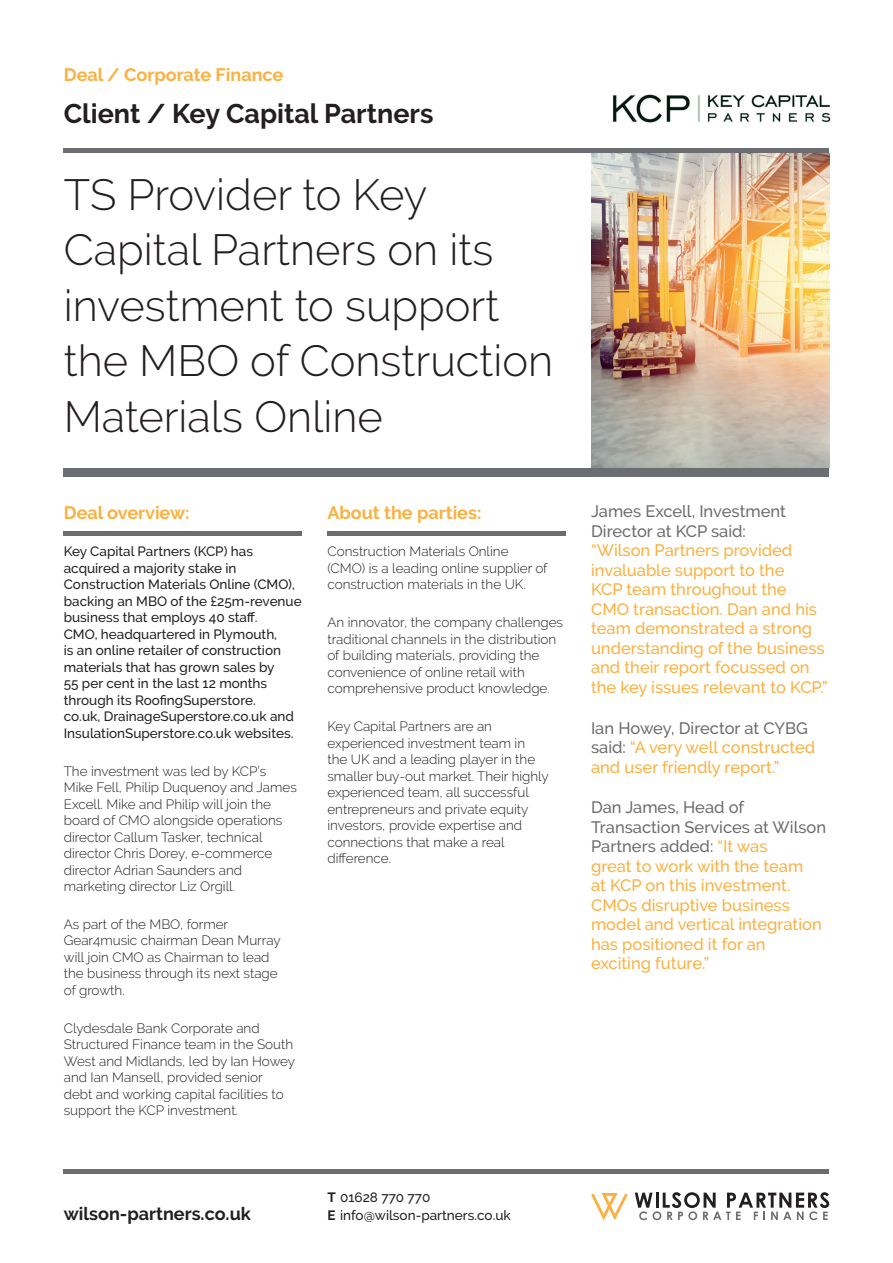
<style>
.page{position:relative;width:893px;height:1263px;background:#fff}
.page>*{position:absolute;margin:0;border:0;box-sizing:border-box;transform-origin:0 0}
.t1{font:300 43.5px/55.5px "Raleway";color:#231f20}
.t2{font:700 27px "Raleway";color:#231f20}
.t3{font:700 18px "Raleway";color:#fbb03f}
.t4{font:700 18px "Raleway";color:#231f20}
.t5{font:500 16.5px/19.5px "Raleway";color:#fbb03f}
.t6{font:500 16.5px/19.5px "Raleway";color:#6c6d70}
.t7{font:300 13.5px/16.5px "Raleway";color:#231f20}
.t8{font:500 13.5px/16.5px "Raleway";color:#231f20}
.s1{color:#6c6d70}
.s2{font-weight:700}
</style>
<div class="page">
<div style="left:327px;top:531px;width:239px;height:5px;background:#6c6d70"></div>
<div style="left:64px;top:531px;width:238px;height:5px;background:#6c6d70"></div>
<svg style="left:635px;top:1192px;width:194px;height:28px"></svg>
<svg style="left:591px;top:1193px;width:37px;height:27px"></svg>
<img style="left:612px;top:94px;width:219px;height:29px">
<div style="left:64px;top:1169px;width:765px;height:5px;background:#6c6d70"></div>
<div style="left:64px;top:468px;width:765px;height:8px;background:#6c6d70"></div>
<img style="left:591px;top:153px;width:238px;height:315px">
<hr style="left:64px;top:149px;width:765px;height:4px;background:#6c6d70">
<h3 class="t3" style="left:64px;top:64px;width:221px">Deal / Corporate Finance</h3>
<h2 class="t2" style="left:64px;top:98px;width:371px">Client / Key Capital Partners</h2>
<h1 class="t1" style="left:64px;top:167px;width:491px">TS Provider to Key<br>Capital Partners on its investment to support the MBO of Construction<br>Materials Online</h1>
<h3 class="t3" style="left:64px;top:502px;width:127px">Deal overview:</h3>
<p class="t8" style="left:64px;top:543px;width:239px">Key Capital Partners (KCP) has acquired a majority stake in Construction Materials Online (CMO), backing an MBO of the £25m-revenue business that employs 40 staff.<br>CMO, headquartered in Plymouth,<br>is an online retailer of construction materials that has grown sales by<br>55 per cent in the last 12 months through its RoofingSuperstore.<br>co.uk, DrainageSuperstore.co.uk and InsulationSuperstore.co.uk websites.</p>
<p class="t7" style="left:64px;top:763px;width:235px">The investment was led by KCP’s Mike Fell, Philip Duquenoy and James Excell. Mike and Philip will join the board of CMO alongside operations director Callum Tasker, technical director Chris Dorey, e-commerce director Adrian Saunders and marketing director Liz Orgill.</p>
<p class="t7" style="left:64px;top:916px;width:218px">As part of the MBO, former<br>Gear4music chairman Dean Murray will join CMO as Chairman to lead the business through its next stage of growth.</p>
<p class="t7" style="left:64px;top:1020px;width:233px">Clydesdale Bank Corporate and Structured Finance team in the South West and Midlands, led by Ian Howey and Ian Mansell, provided senior<br>debt and working capital facilities to support the KCP investment.</p>
<h3 class="t3" style="left:327px;top:502px;width:156px">About the parties:</h3>
<p class="t7" style="left:327px;top:543px;width:222px">Construction Materials Online (CMO) is a leading online supplier of construction materials in the UK.</p>
<p class="t7" style="left:327px;top:614px;width:237px">An innovator, the company challenges traditional channels in the distribution of building materials, providing the convenience of online retail with comprehensive product knowledge.</p>
<p class="t7" style="left:327px;top:718px;width:223px">Key Capital Partners are an experienced investment team in<br>the UK and a leading player in the smaller buy-out market. Their highly experienced team, all successful entrepreneurs and private equity investors, provide expertise and connections that make a real difference.</p>
<p class="t6" style="left:591px;top:502px;width:196px">James Excell, Investment<br>Director at KCP said:</p>
<p class="t5" style="left:591px;top:541px;width:238px">“Wilson Partners provided invaluable support to the<br>KCP team throughout the<br>CMO transaction. Dan and his team demonstrated a strong understanding of the business and their report focussed on the key issues relevant to KCP.”</p>
<p class="t5" style="left:591px;top:718px;width:226px"><span class="s1">Ian Howey, Director at CYBG said:</span> “A very well constructed and user friendly report.”</p>
<p class="t5" style="left:591px;top:798px;width:237px"><span class="s1">Dan James, Head of<br>Transaction Services at Wilson<br>Partners added:</span> “It was<br>great to work with the team<br>at KCP on this investment.<br>CMOs disruptive business model and vertical integration has positioned it for an exciting future.”</p>
<h3 class="t4" style="left:64px;top:1204px;width:189px">wilson-partners.co.uk</h3>
<p class="t8" style="left:327px;top:1187px;width:185px;line-height:18.8px"><span class="s2">T</span> 01628 770 770<br><span class="s2">E</span> info@wilson-partners.co.uk</p>
</div>
